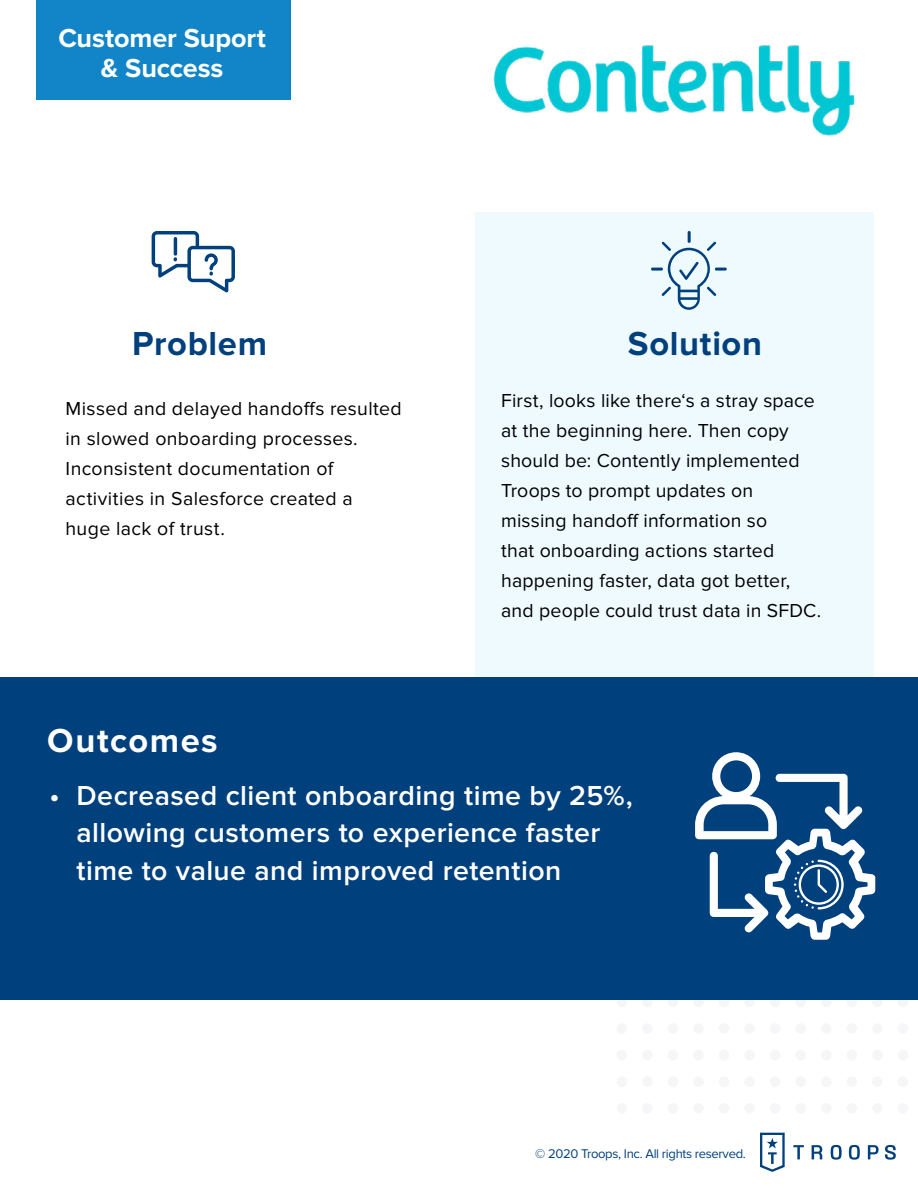
<style>
.page{position:relative;width:918px;height:1188px;background:#fff}
.page>*{position:absolute;margin:0;border:0;box-sizing:border-box;transform-origin:0 0}
.t1{font:700 34.5px "Proxima Nova";letter-spacing:.02em;color:#00407d}
.t2{font:700 34.5px "Proxima Nova";letter-spacing:.045em;color:#fff}
.t3{font:600 28.5px/37.5px "Proxima Nova";letter-spacing:.015em;color:#fff}
.t4{font:700 27px/30px "Proxima Nova";letter-spacing:-.005em;color:#fff;text-align:center}
.t5{font:19.5px/30px "Proxima Nova";letter-spacing:.01em;color:#000}
.t6{font:13.05px "Proxima Nova";letter-spacing:-.025em;color:#00407d}
</style>
<div class="page">
<div style="left:476px;top:212px;width:398px;height:479px;background:#effaff"></div>
<div style="left:898px;top:997px;width:10px;height:10px;background:#f6f6f9;border-radius:50%"></div>
<div style="left:898px;top:1023px;width:10px;height:11px;background:#f6f6f9;border-radius:50%"></div>
<div style="left:898px;top:1050px;width:10px;height:10px;background:#f6f6f9;border-radius:50%"></div>
<div style="left:898px;top:1076px;width:10px;height:11px;background:#f6f6f9;border-radius:50%"></div>
<div style="left:898px;top:1103px;width:10px;height:11px;background:#f6f6f9;border-radius:50%"></div>
<div style="left:872px;top:997px;width:11px;height:10px;background:#f6f6f9;border-radius:50%"></div>
<div style="left:872px;top:1023px;width:11px;height:11px;background:#f6f6f9;border-radius:50%"></div>
<div style="left:872px;top:1050px;width:11px;height:10px;background:#f6f6f9;border-radius:50%"></div>
<div style="left:872px;top:1076px;width:11px;height:11px;background:#f6f6f9;border-radius:50%"></div>
<div style="left:872px;top:1103px;width:11px;height:11px;background:#f6f6f9;border-radius:50%"></div>
<div style="left:847px;top:997px;width:10px;height:10px;background:#f6f6f9;border-radius:50%"></div>
<div style="left:847px;top:1023px;width:10px;height:11px;background:#f6f6f9;border-radius:50%"></div>
<div style="left:847px;top:1050px;width:10px;height:10px;background:#f6f6f9;border-radius:50%"></div>
<div style="left:847px;top:1076px;width:10px;height:11px;background:#f6f6f9;border-radius:50%"></div>
<div style="left:847px;top:1103px;width:10px;height:11px;background:#f6f6f9;border-radius:50%"></div>
<div style="left:821px;top:997px;width:10px;height:10px;background:#f6f6f9;border-radius:50%"></div>
<div style="left:821px;top:1023px;width:10px;height:11px;background:#f6f6f9;border-radius:50%"></div>
<div style="left:821px;top:1050px;width:10px;height:10px;background:#f6f6f9;border-radius:50%"></div>
<div style="left:821px;top:1076px;width:10px;height:11px;background:#f6f6f9;border-radius:50%"></div>
<div style="left:821px;top:1103px;width:10px;height:11px;background:#f6f6f9;border-radius:50%"></div>
<div style="left:796px;top:997px;width:10px;height:10px;background:#f6f6f9;border-radius:50%"></div>
<div style="left:796px;top:1023px;width:10px;height:11px;background:#f6f6f9;border-radius:50%"></div>
<div style="left:796px;top:1050px;width:10px;height:10px;background:#f6f6f9;border-radius:50%"></div>
<div style="left:796px;top:1076px;width:10px;height:11px;background:#f6f6f9;border-radius:50%"></div>
<div style="left:796px;top:1103px;width:10px;height:11px;background:#f6f6f9;border-radius:50%"></div>
<div style="left:770px;top:997px;width:10px;height:10px;background:#f6f6f9;border-radius:50%"></div>
<div style="left:770px;top:1023px;width:10px;height:11px;background:#f6f6f9;border-radius:50%"></div>
<div style="left:770px;top:1050px;width:10px;height:10px;background:#f6f6f9;border-radius:50%"></div>
<div style="left:770px;top:1076px;width:10px;height:11px;background:#f6f6f9;border-radius:50%"></div>
<div style="left:770px;top:1103px;width:10px;height:11px;background:#f6f6f9;border-radius:50%"></div>
<div style="left:744px;top:997px;width:11px;height:10px;background:#f6f6f9;border-radius:50%"></div>
<div style="left:744px;top:1023px;width:11px;height:11px;background:#f6f6f9;border-radius:50%"></div>
<div style="left:744px;top:1050px;width:11px;height:10px;background:#f6f6f9;border-radius:50%"></div>
<div style="left:744px;top:1076px;width:11px;height:11px;background:#f6f6f9;border-radius:50%"></div>
<div style="left:744px;top:1103px;width:11px;height:11px;background:#f6f6f9;border-radius:50%"></div>
<div style="left:719px;top:997px;width:10px;height:10px;background:#f6f6f9;border-radius:50%"></div>
<div style="left:719px;top:1023px;width:10px;height:11px;background:#f6f6f9;border-radius:50%"></div>
<div style="left:719px;top:1050px;width:10px;height:10px;background:#f6f6f9;border-radius:50%"></div>
<div style="left:719px;top:1076px;width:10px;height:11px;background:#f6f6f9;border-radius:50%"></div>
<div style="left:719px;top:1103px;width:10px;height:11px;background:#f6f6f9;border-radius:50%"></div>
<div style="left:693px;top:997px;width:11px;height:10px;background:#f6f6f9;border-radius:50%"></div>
<div style="left:693px;top:1023px;width:11px;height:11px;background:#f6f6f9;border-radius:50%"></div>
<div style="left:693px;top:1050px;width:11px;height:10px;background:#f6f6f9;border-radius:50%"></div>
<div style="left:693px;top:1076px;width:11px;height:11px;background:#f6f6f9;border-radius:50%"></div>
<div style="left:693px;top:1103px;width:11px;height:11px;background:#f6f6f9;border-radius:50%"></div>
<div style="left:668px;top:997px;width:10px;height:10px;background:#f6f6f9;border-radius:50%"></div>
<div style="left:668px;top:1023px;width:10px;height:11px;background:#f6f6f9;border-radius:50%"></div>
<div style="left:668px;top:1050px;width:10px;height:10px;background:#f6f6f9;border-radius:50%"></div>
<div style="left:668px;top:1076px;width:10px;height:11px;background:#f6f6f9;border-radius:50%"></div>
<div style="left:668px;top:1103px;width:10px;height:11px;background:#f6f6f9;border-radius:50%"></div>
<div style="left:642px;top:997px;width:11px;height:10px;background:#f6f6f9;border-radius:50%"></div>
<div style="left:642px;top:1023px;width:11px;height:11px;background:#f6f6f9;border-radius:50%"></div>
<div style="left:642px;top:1050px;width:11px;height:10px;background:#f6f6f9;border-radius:50%"></div>
<div style="left:642px;top:1076px;width:11px;height:11px;background:#f6f6f9;border-radius:50%"></div>
<div style="left:642px;top:1103px;width:11px;height:11px;background:#f6f6f9;border-radius:50%"></div>
<div style="left:617px;top:997px;width:10px;height:10px;background:#f6f6f9;border-radius:50%"></div>
<div style="left:617px;top:1023px;width:10px;height:11px;background:#f6f6f9;border-radius:50%"></div>
<div style="left:617px;top:1050px;width:10px;height:10px;background:#f6f6f9;border-radius:50%"></div>
<div style="left:617px;top:1076px;width:10px;height:11px;background:#f6f6f9;border-radius:50%"></div>
<div style="left:617px;top:1103px;width:10px;height:11px;background:#f6f6f9;border-radius:50%"></div>
<div style="left:0;top:677px;width:918px;height:323px;background:#00407d"></div>
<svg style="left:152px;top:231px;width:83px;height:61px"></svg>
<hr style="left:174px;top:237px;width:3px;height:19px;background:#00407d;border-radius:2px">
<svg style="left:651px;top:231px;width:76px;height:79px"></svg>
<svg style="left:695px;top:752px;width:181px;height:188px"></svg>
<div style="left:36px;top:0;width:255px;height:100px;background:#1185c7"></div>
<img style="left:493px;top:45px;width:362px;height:91px">
<svg style="left:760px;top:1133px;width:25px;height:39px"></svg>
<svg style="left:793px;top:1145px;width:11px;height:14px"></svg>
<svg style="left:812px;top:1145px;width:10px;height:14px"></svg>
<svg style="left:831px;top:1145px;width:11px;height:15px"></svg>
<svg style="left:849px;top:1145px;width:11px;height:15px"></svg>
<svg style="left:868px;top:1145px;width:11px;height:14px"></svg>
<svg style="left:885px;top:1145px;width:11px;height:15px"></svg>
<h3 class="t4" style="left:58px;top:24px;width:209px">Customer Suport &amp; Success</h3>
<h1 class="t1" style="left:132px;top:323px;width:136px">Problem</h1>
<h1 class="t1" style="left:628px;top:323px;width:136px">Solution</h1>
<p class="t5" style="left:501px;top:386px;width:322px">First, looks like there‘s a stray space at the beginning here. Then copy should be: Contently implemented Troops to prompt updates on missing handoff information so<br>that onboarding actions started happening faster, data got better, and people could trust data in SFDC.</p>
<p class="t5" style="left:66px;top:393px;width:338px">Missed and delayed handoffs resulted in slowed onboarding processes.<br>Inconsistent documentation of activities in Salesforce created a huge lack of trust.</p>
<h1 class="t2" style="left:47px;top:721px;width:172px">Outcomes</h1>
<h2 class="t3" style="left:77px;top:777px;width:558px;text-indent:-27px">• Decreased client onboarding time by 25%, allowing customers to experience faster time to value and improved retention</h2>
<p class="t6" style="left:535px;top:1147px;width:212px">© 2020 Troops, Inc. All rights reserved.</p>
</div>
